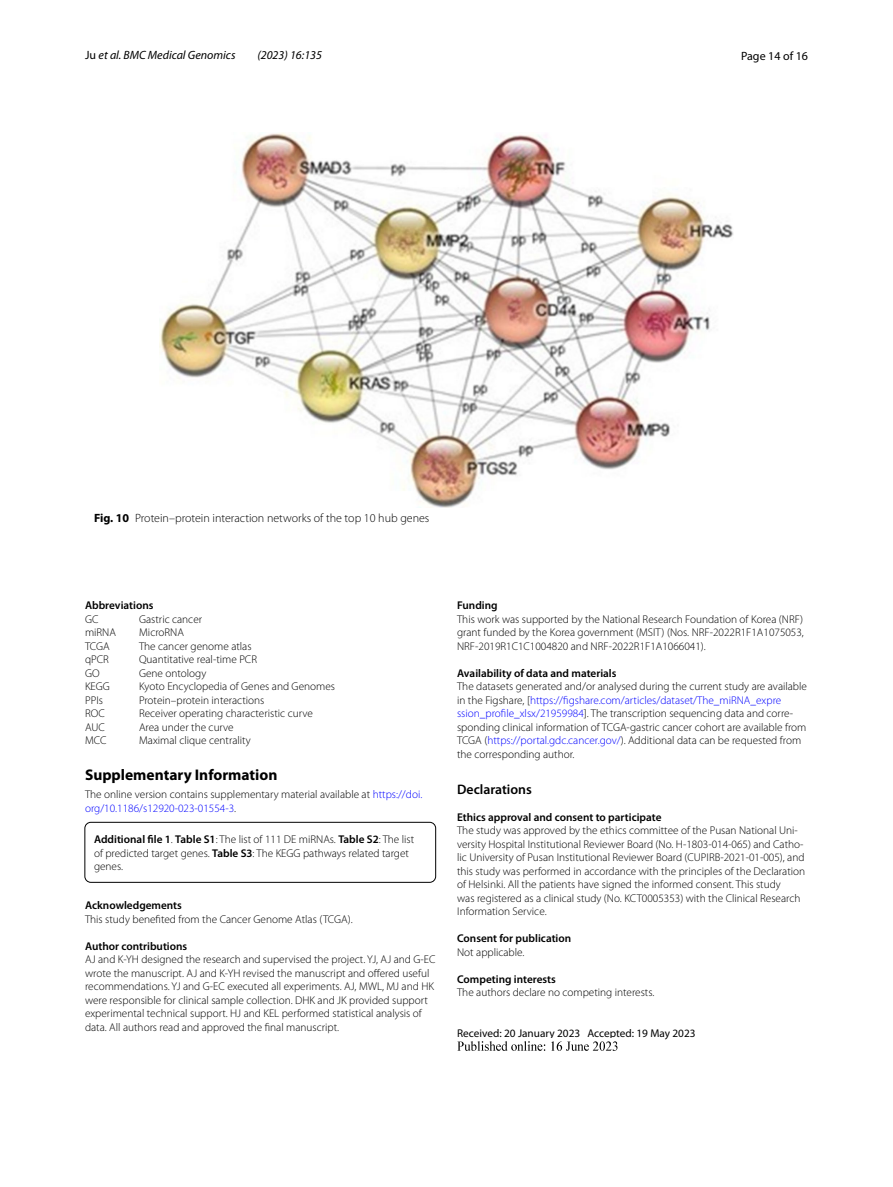
<style>
.page{position:relative;width:893px;height:1187px;background:#fff}
.page>*{position:absolute;margin:0;border:0;box-sizing:border-box;transform-origin:0 0}
.t1{font:700 15.45px "Myriad Pro";color:#000}
.t2{font:600 13.8px "Myriad Pro";color:#000}
.t3{font:300 12px "Myriad Pro";color:#000}
.t4{font:italic 12px "Myriad Pro";color:#000}
.t5{font:12px "Myriad Pro";color:#000}
.t6{font:300 11.25px/13.5px "Myriad Pro";color:#000}
.t7{font:600 11.25px "Myriad Pro";color:#000}
.t8{font:11.25px "Myriad Pro";color:#000}
.s1{font-style:normal}
.s2{font-weight:700}
.s3{color:#00f}
.s4{font-weight:600}
</style>
<div class="page">
<div style="left:85px;top:822px;width:351px;height:60px;border:1px solid #000;border-radius:6px"></div>
<img style="left:457px;top:1041px;width:161px;height:10px">
<img style="left:159px;top:133px;width:574px;height:374px">
<p class="t4" style="left:85px;top:48px;width:152px"><span class="s1">Ju</span> et al. BMC Medical Genomics</p>
<p class="t4" style="left:257px;top:48px;width:66px">(2023) 16:135</p>
<p class="t5" style="left:741px;top:48px;width:68px">Page 14 of 16</p>
<p class="t3" style="left:94px;top:511px;width:337px"><span class="s2">Fig. 10</span> Protein–protein interaction networks of the top 10 hub genes</p>
<p class="t7" style="left:85px;top:598px;width:70px">Abbreviations</p>
<p class="t6" style="left:85px;top:612px;width:15px">GC</p>
<p class="t6" style="left:139px;top:612px;width:65px">Gastric cancer</p>
<p class="t6" style="left:85px;top:625px;width:33px">miRNA</p>
<p class="t6" style="left:139px;top:625px;width:46px">MicroRNA</p>
<p class="t6" style="left:85px;top:639px;width:26px">TCGA</p>
<p class="t6" style="left:139px;top:639px;width:114px">The cancer genome atlas</p>
<p class="t6" style="left:85px;top:652px;width:25px">qPCR</p>
<p class="t6" style="left:139px;top:652px;width:120px">Quantitative real-time PCR</p>
<p class="t6" style="left:85px;top:666px;width:16px">GO</p>
<p class="t6" style="left:139px;top:666px;width:69px">Gene ontology</p>
<p class="t6" style="left:85px;top:679px;width:26px">KEGG</p>
<p class="t6" style="left:139px;top:679px;width:197px">Kyoto Encyclopedia of Genes and Genomes</p>
<p class="t6" style="left:85px;top:693px;width:19px">PPIs</p>
<p class="t6" style="left:139px;top:693px;width:127px">Protein–protein interactions</p>
<p class="t6" style="left:85px;top:706px;width:21px">ROC</p>
<p class="t6" style="left:139px;top:706px;width:175px">Receiver operating characteristic curve</p>
<p class="t6" style="left:85px;top:720px;width:21px">AUC</p>
<p class="t6" style="left:139px;top:720px;width:96px">Area under the curve</p>
<p class="t6" style="left:85px;top:733px;width:23px">MCC</p>
<p class="t6" style="left:139px;top:733px;width:113px">Maximal clique centrality</p>
<h1 class="t1" style="left:85px;top:764px;width:194px">Supplementary Information</h1>
<p class="t6" style="left:85px;top:787px;width:339px">The online version contains supplementary material available at <span class="s3">https://doi. org/10.1186/s12920- 023- 01554-3</span>.</p>
<p class="t6" style="left:94px;top:832px;width:322px"><span class="s4">Additional file 1</span>. <span class="s4">Table S1</span>: The list of 111 DE miRNAs. <span class="s4">Table S2</span>: The list of predicted target genes. <span class="s4">Table S3</span>: The KEGG pathways related target genes.</p>
<p class="t7" style="left:85px;top:898px;width:98px">Acknowledgements</p>
<p class="t6" style="left:85px;top:912px;width:269px">This study benefited from the Cancer Genome Atlas (TCGA).</p>
<p class="t7" style="left:85px;top:938px;width:104px">Author contributions</p>
<p class="t6" style="left:85px;top:952px;width:352px">AJ and K-YH designed the research and supervised the project. YJ, AJ and G-EC wrote the manuscript. AJ and K-YH revised the manuscript and offered useful recommendations. YJ and G-EC executed all experiments. AJ, MWL, MJ and HK were responsible for clinical sample collection. DHK and JK provided support experimental technical support. HJ and KEL performed statistical analysis of data. All authors read and approved the final manuscript.</p>
<p class="t7" style="left:457px;top:598px;width:42px">Funding</p>
<p class="t6" style="left:457px;top:612px;width:348px;text-align:justify">This work was supported by the National Research Foundation of Korea (NRF) grant funded by the Korea government (MSIT) (Nos. NRF-2022R1F1A1075053, NRF-2019R1C1C1004820 and NRF-2022R1F1A1066041).</p>
<p class="t7" style="left:457px;top:665px;width:161px">Availability of data and materials</p>
<p class="t6" style="left:457px;top:679px;width:351px">The datasets generated and/or analysed during the current study are available in the Figshare, [<span class="s3">https://figshare.com/articles/dataset/The_miRNA_expre ssion_profile_xlsx/21959984</span>]. The transcription sequencing data and corre‑ sponding clinical information of TCGA-gastric cancer cohort are available from TCGA (<span class="s3">https://portal.gdc.cancer.gov/</span>). Additional data can be requested from the corresponding author.</p>
<p class="t2" style="left:457px;top:780px;width:76px">Declarations</p>
<p class="t7" style="left:457px;top:809px;width:206px">Ethics approval and consent to participate</p>
<p class="t6" style="left:457px;top:823px;width:350px">The study was approved by the ethics committee of the Pusan National Uni‑ versity Hospital Institutional Reviewer Board (No. H-1803-014-065) and Catho‑ lic University of Pusan Institutional Reviewer Board (CUPIRB-2021-01-005), and this study was performed in accordance with the principles of the Declaration of Helsinki. All the patients have signed the informed consent. This study<br>was registered as a clinical study (No. KCT0005353) with the Clinical Research Information Service.</p>
<p class="t7" style="left:457px;top:931px;width:116px">Consent for publication</p>
<p class="t6" style="left:457px;top:945px;width:69px">Not applicable.</p>
<p class="t7" style="left:457px;top:971px;width:100px">Competing interests</p>
<p class="t6" style="left:457px;top:985px;width:199px">The authors declare no competing interests.</p>
<p class="t8" style="left:457px;top:1025px;width:240px">Received: 20 January 2023 Accepted: 19 May 2023</p>
</div>
